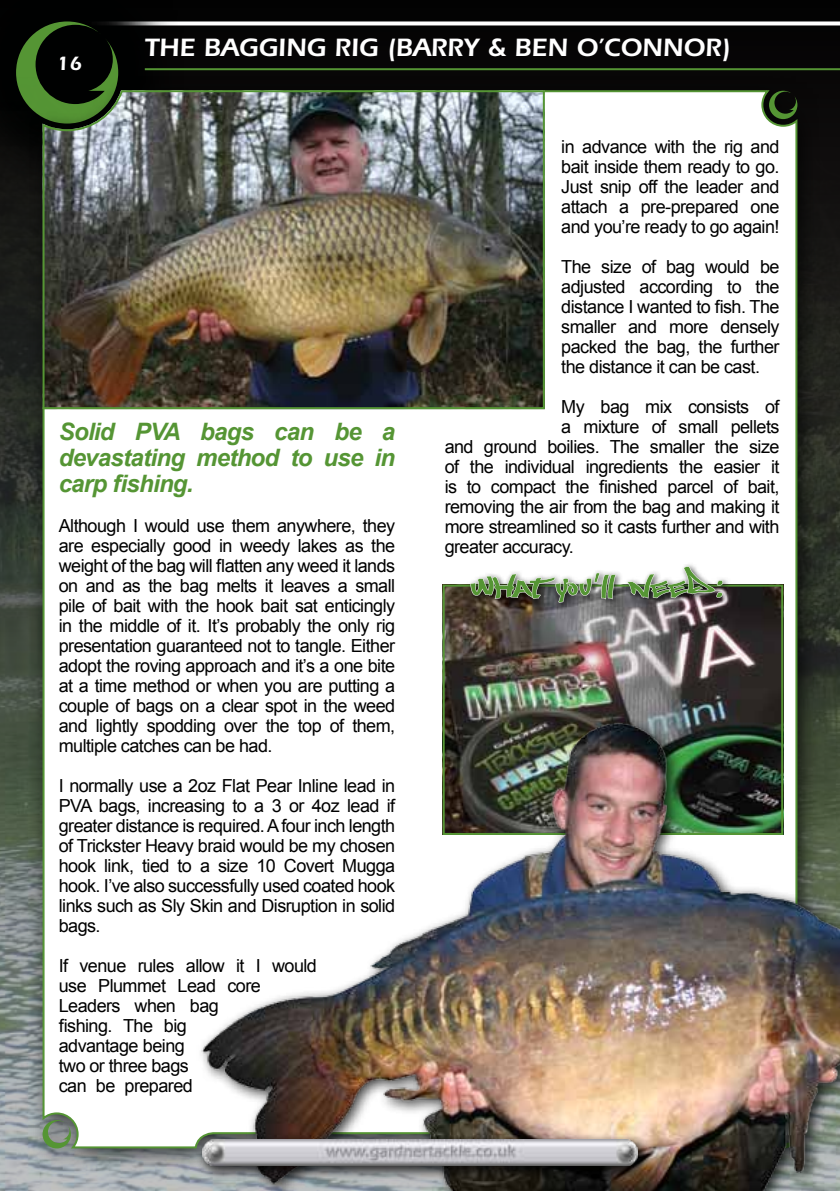
<style>
.page{position:relative;width:840px;height:1191px;background:#fff}
.page>*{position:absolute;margin:0;border:0;box-sizing:border-box;transform-origin:0 0}
.t1{font:600 26px "ITC Eras Std";color:#fff}
.t2{font:italic 700 24px/26px "Arial";letter-spacing:-.03em;color:#559534;text-align:justify}
.t3{font:600 20px "ITC Eras Std";color:#fff}
.t4{font:18px/20px "Arial";letter-spacing:-.03em;color:#000;text-align:justify}
</style>
<div class="page">
<img style="left:0;top:0;width:839px;height:1191px">
<div style="left:27px;top:74px;width:792px;height:1096px;background:#000101;opacity:.75"></div>
<img style="left:42px;top:89px;width:756px;height:1060px">
<svg style="left:768px;top:91px;width:29px;height:28px"></svg>
<svg style="left:43px;top:1120px;width:28px;height:28px"></svg>
<hr style="left:145px;top:68px;width:694px;height:2px;background:#559534">
<img style="left:445px;top:587px;width:334px;height:122px">
<img style="left:173px;top:709px;width:666px;height:482px">
<div style="left:193px;top:1131px;width:458px;height:48px;background:#000;opacity:.75"></div>
<img style="left:202px;top:1140px;width:435px;height:25px">
<div style="left:466px;top:562px;width:264px;height:48px;background:#000101;opacity:.75"></div>
<svg style="left:470px;top:573px;width:145px;height:30px;background:#809373"></svg>
<svg style="left:626px;top:566px;width:96px;height:33px"></svg>
<p class="t3" style="left:57px;top:52px;width:27px">16</p>
<h1 class="t1" style="left:145px;top:33px;width:587px">THE BAGGING RIG (BARRY &amp; BEN O’CONNOR)</h1>
<h2 class="t2" style="left:59px;top:419px;width:338px">Solid PVA bags can be a devastating method to use in carp fishing.</h2>
<p class="t4" style="left:59px;top:515px;width:338px">Although I would use them anywhere, they are especially good in weedy lakes as the weight of the bag will flatten any weed it lands on and as the bag melts it leaves a small pile of bait with the hook bait sat enticingly in the middle of it. It’s probably the only rig presentation guaranteed not to tangle. Either adopt the roving approach and it’s a one bite at a time method or when you are putting a couple of bags on a clear spot in the weed and lightly spodding over the top of them, multiple catches can be had.</p>
<p class="t4" style="left:59px;top:775px;width:338px">I normally use a 2oz Flat Pear Inline lead in PVA bags, increasing to a 3 or 4oz lead if greater distance is required. A four inch length of Trickster Heavy braid would be my chosen hook link, tied to a size 10 Covert Mugga hook. I’ve also successfully used coated hook links such as Sly Skin and Disruption in solid bags.</p>
<p class="t4" style="left:59px;top:955px;width:259px;text-align:left">If venue rules allow it I would use Plummet Lead core<br>Leaders when bag<br>fishing. The big<br>advantage being<br>two or three bags<br>can be prepared</p>
<p class="t4" style="left:561px;top:137px;width:219px">in advance with the rig and bait inside them ready to go.<br>Just snip off the leader and attach a pre-prepared one and you’re ready to go again!</p>
<p class="t4" style="left:561px;top:257px;width:219px">The size of bag would be adjusted according to the distance I wanted to fish. The smaller and more densely packed the bag, the further the distance it can be cast.</p>
<p class="t4" style="left:561px;top:397px;width:219px">My bag mix consists of</p>
<p class="t4" style="left:561px;top:417px;width:219px">a mixture of small pellets</p>
<p class="t4" style="left:444px;top:437px;width:336px">and ground boilies. The smaller the size</p>
<p class="t4" style="left:444px;top:457px;width:336px">of the individual ingredients the easier it</p>
<p class="t4" style="left:444px;top:477px;width:336px">is to compact the finished parcel of bait,</p>
<p class="t4" style="left:444px;top:497px;width:336px">removing the air from the bag and making it</p>
<p class="t4" style="left:444px;top:517px;width:336px">more streamlined so it casts further and with</p>
<p class="t4" style="left:444px;top:537px;width:131px">greater accuracy.</p>
</div>
